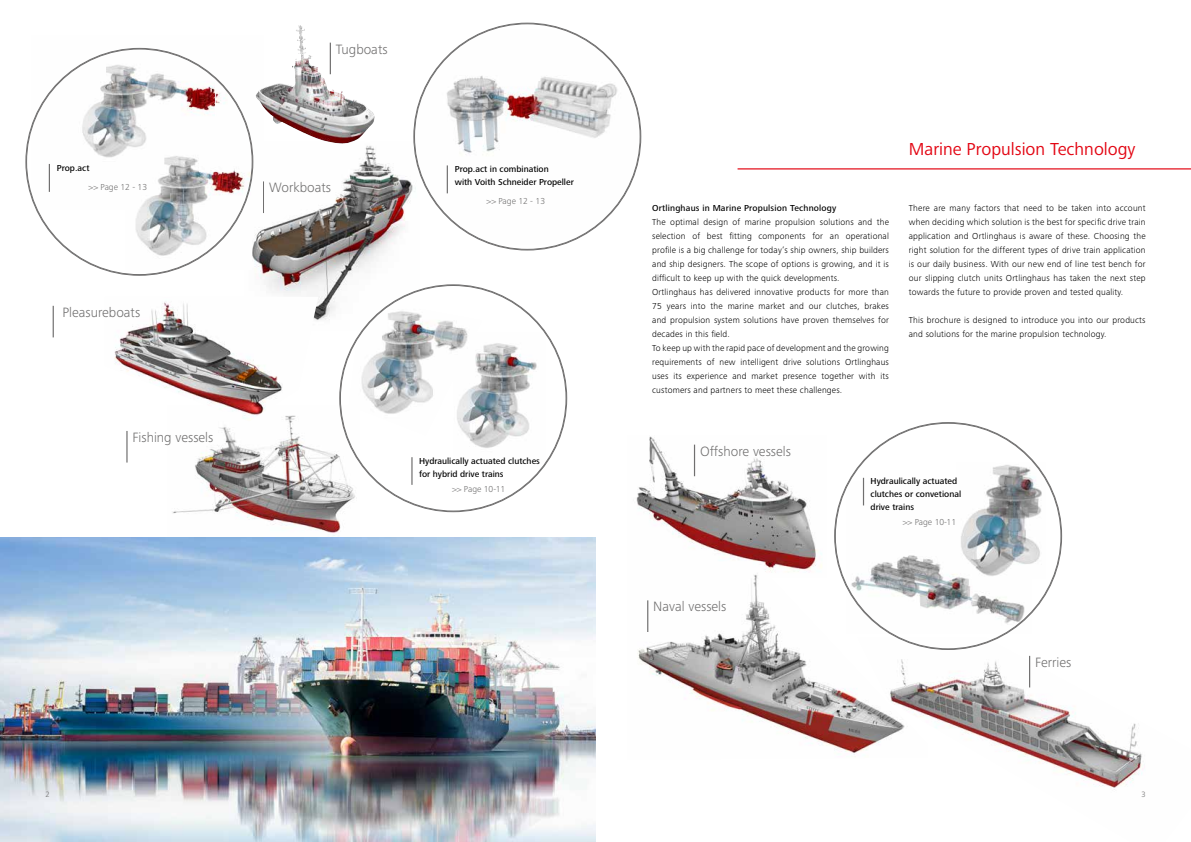
<style>
.page{position:relative;width:1191px;height:842px;background:#fff}
.page>*{position:absolute;margin:0;border:0;box-sizing:border-box;transform-origin:0 0}
.t1{font:18px "Frutiger Next LTW1 G";color:#e30613}
.t2{font:300 14px "Frutiger Next LTW1 G";color:#706f6f}
.t3{font:300 9px/14px "Frutiger Next LTW1 G";letter-spacing:.02em;color:#000}
.t4{font:500 9px/12.9px "Frutiger Next LTW1 G";color:#000}
.t5{font:300 9px "Frutiger Next LTW1 G";color:#706f6f}
.t6{font:500 9px "Frutiger Next LTW1 G";letter-spacing:.02em;color:#000}
.t7{font:300 8px "Frutiger Next LTW1 G";color:#706f6f}
</style>
<div class="page">
<img style="left:31px;top:47px;width:233px;height:163px">
<img style="left:636px;top:436px;width:186px;height:125px">
<img style="left:0;top:537px;width:595px;height:305px">
<img style="left:637px;top:561px;width:264px;height:194px">
<img style="left:245px;top:141px;width:174px;height:179px">
<img style="left:294px;top:25px;width:7px;height:60px">
<div style="left:215px;top:22px;width:200px;height:150px;border:1px solid #fff"></div>
<img style="left:125px;top:151px;width:126px;height:119px">
<img style="left:172px;top:405px;width:188px;height:131px">
<img style="left:114px;top:297px;width:204px;height:124px">
<img style="left:857px;top:638px;width:288px;height:152px">
<img style="left:846px;top:481px;width:185px;height:152px">
<img style="left:956px;top:462px;width:89px;height:117px">
<hr style="left:737px;top:168px;width:454px;height:1px;background:#e30613">
<img style="left:466px;top:332px;width:80px;height:131px">
<img style="left:349px;top:298px;width:133px;height:137px">
<img style="left:414px;top:29px;width:226px;height:215px">
<hr style="left:126px;top:431px;width:2px;height:32px;background:#706f6f">
<svg style="left:411px;top:457px;width:1px;height:28px"></svg>
<svg style="left:49px;top:164px;width:1px;height:28px"></svg>
<svg style="left:863px;top:478px;width:1px;height:27px"></svg>
<hr style="left:53px;top:306px;width:1px;height:31px;background:#706f6f">
<hr style="left:330px;top:43px;width:1px;height:31px;background:#706f6f">
<hr style="left:263px;top:181px;width:1px;height:32px;background:#706f6f">
<hr style="left:1029px;top:656px;width:1px;height:31px;background:#706f6f">
<hr style="left:694px;top:445px;width:1px;height:31px;background:#706f6f">
<hr style="left:647px;top:600px;width:1px;height:32px;background:#706f6f">
<svg style="left:447px;top:165px;width:1px;height:28px"></svg>
<p class="t4" style="left:57px;top:162px;width:34px">Prop.act</p>
<p class="t5" style="left:89px;top:182px;width:60px">&gt;&gt; Page 12 - 13</p>
<h2 class="t2" style="left:62px;top:304px;width:79px">Pleasureboats</h2>
<h2 class="t2" style="left:132px;top:429px;width:82px">Fishing vessels</h2>
<h2 class="t2" style="left:336px;top:41px;width:53px">Tugboats</h2>
<h2 class="t2" style="left:269px;top:180px;width:64px">Workboats</h2>
<p class="t4" style="left:455px;top:163px;width:121px">Prop.act in combination<br>with Voith Schneider Propeller</p>
<p class="t5" style="left:486px;top:196px;width:60px">&gt;&gt; Page 12 - 13</p>
<p class="t4" style="left:419px;top:455px;width:122px">Hydraulically actuated clutches for hybrid drive trains</p>
<p class="t5" style="left:452px;top:484px;width:55px">&gt;&gt; Page 10-11</p>
<p class="t6" style="left:652px;top:203px;width:186px">Ortlinghaus in Marine Propulsion Technology</p>
<p class="t3" style="left:652px;top:215px;width:238px">The optimal design of marine propulsion solutions and the selection of best fitting components for an operational profile is a big challenge for today’s ship owners, ship builders and ship designers. The scope of options is growing, and it is difficult to keep up with the quick developments.<br>Ortlinghaus has delivered innovative products for more than 75 years into the marine market and our clutches, brakes and propulsion system solutions have proven themselves for decades in this field.<br>To keep up with the rapid pace of development and the growing requirements of new intelligent drive solutions Ortlinghaus uses its experience and market presence together with its customers and partners to meet these challenges.</p>
<h2 class="t2" style="left:700px;top:443px;width:92px">Offshore vessels</h2>
<h1 class="t1" style="left:909px;top:139px;width:228px">Marine Propulsion Technology</h1>
<p class="t3" style="left:909px;top:201px;width:238px;text-align:justify">There are many factors that need to be taken into account when deciding which solution is the best for specific drive train application and Ortlinghaus is aware of these. Choosing the right solution for the different types of drive train application is our daily business. With our new end of line test bench for our slipping clutch units Ortlinghaus has taken the next step towards the future to provide proven and tested quality.</p>
<p class="t3" style="left:909px;top:313px;width:238px">This brochure is designed to introduce you into our products and solutions for the marine propulsion technology.</p>
<h2 class="t2" style="left:653px;top:599px;width:75px">Naval vessels</h2>
<p class="t4" style="left:870px;top:475px;width:92px">Hydraulically actuated clutches or convetional drive trains</p>
<p class="t5" style="left:903px;top:517px;width:55px">&gt;&gt; Page 10-11</p>
<h2 class="t2" style="left:1035px;top:654px;width:38px">Ferries</h2>
<p class="t7" style="left:45px;top:789px;width:6px">2</p>
<p class="t7" style="left:1141px;top:789px;width:6px">3</p>
</div>
